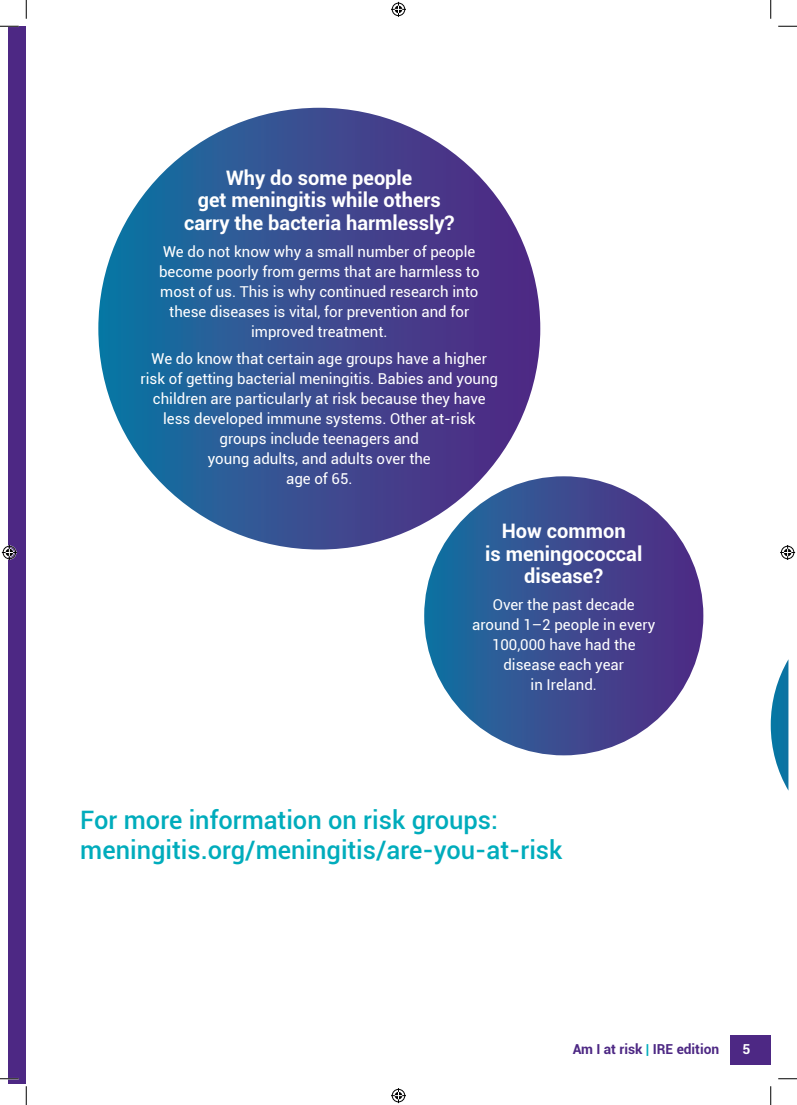
<style>
.page{position:relative;width:797px;height:1105px;background:#fff}
.page>*{position:absolute;margin:0;border:0;box-sizing:border-box;transform-origin:0 0}
.t1{font:500 25.5px/30.5px "Roboto";color:#00acbc}
.t2{font:700 20px/22.5px "Roboto";color:#fff;text-align:center}
.t3{font:15px/20px "Roboto";color:#fff;text-align:center}
.t4{font:700 13.75px "Roboto";color:#4d2884}
.t5{font:700 13.75px "Roboto";color:#fff}
.s1{color:#00acbc}
</style>
<div class="page">
<div style="left:9px;top:26px;width:17px;height:1058px;background:#4d2884"></div>
<div style="left:730px;top:1035px;width:40px;height:29px;background:#4d2884"></div>
<div style="left:424px;top:476px;width:279px;height:279px;background:linear-gradient(to right,#1972a1,#562882);border-radius:140px"></div>
<svg style="left:770px;top:660px;width:18px;height:130px"></svg>
<div style="left:98px;top:108px;width:442px;height:441px;background:linear-gradient(to right,#1376a3,#592481);border-radius:221px"></div>
<svg style="left:0;top:25px;width:19px;height:2px"></svg>
<svg style="left:778px;top:25px;width:19px;height:2px"></svg>
<svg style="left:0;top:1078px;width:19px;height:1px"></svg>
<svg style="left:778px;top:1078px;width:19px;height:1px"></svg>
<svg style="left:25px;top:0;width:2px;height:19px"></svg>
<svg style="left:25px;top:1086px;width:2px;height:19px"></svg>
<svg style="left:770px;top:0;width:1px;height:19px"></svg>
<svg style="left:770px;top:1086px;width:1px;height:19px"></svg>
<svg style="left:391px;top:2px;width:15px;height:15px"></svg>
<svg style="left:391px;top:1088px;width:15px;height:15px"></svg>
<svg style="left:2px;top:545px;width:15px;height:15px"></svg>
<svg style="left:780px;top:545px;width:15px;height:15px"></svg>
<h2 class="t2" style="left:184px;top:166px;width:272px">Why do some people<br>get meningitis while others carry the bacteria harmlessly?</h2>
<p class="t3" style="left:159px;top:241px;width:322px">We do not know why a small number of people become poorly from germs that are harmless to most of us. This is why continued research into these diseases is vital, for prevention and for improved treatment.</p>
<p class="t3" style="left:140px;top:348px;width:359px">We do know that certain age groups have a higher risk of getting bacterial meningitis. Babies and young children are particularly at risk because they have less developed immune systems. Other at-risk groups include teenagers and<br>young adults, and adults over the<br>age of 65.</p>
<h2 class="t2" style="left:485px;top:519px;width:159px">How common<br>is meningococcal disease?</h2>
<p class="t3" style="left:472px;top:594px;width:184px">Over the past decade around 1–2 people in every<br>100,000 have had the disease each year<br>in Ireland.</p>
<h1 class="t1" style="left:80px;top:803px;width:483px">For more information on risk groups: meningitis.org/meningitis/are-you-at-risk</h1>
<p class="t4" style="left:572px;top:1039px;width:148px">Am I at risk <span class="s1">|</span> IRE edition</p>
<p class="t5" style="left:742px;top:1039px;width:9px">5</p>
</div>
